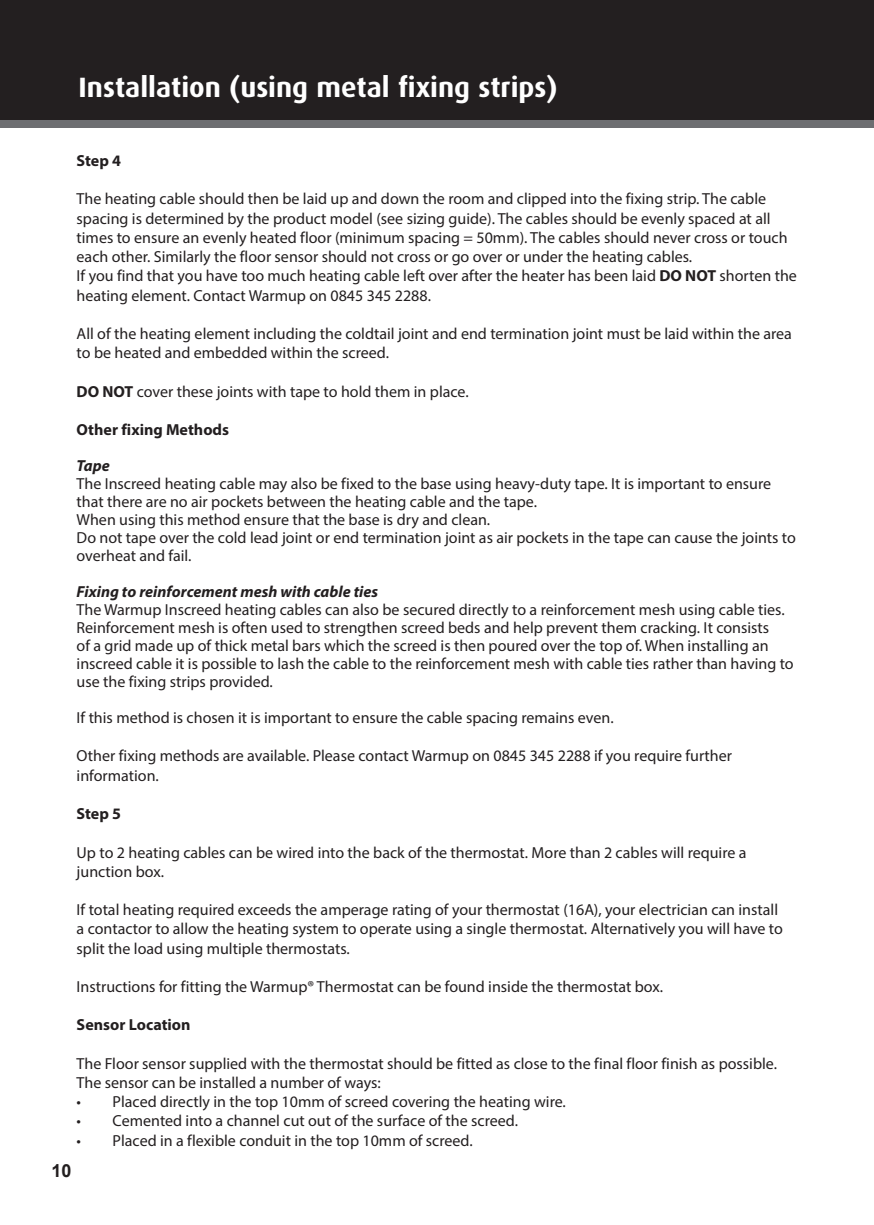
<style>
.page{position:relative;width:874px;height:1225px;background:#fff}
.page>*{position:absolute;margin:0;border:0;box-sizing:border-box;transform-origin:0 0}
.t1{font:700 28px "Dax";color:#fff}
.t2{font:700 18px "Arial";color:#231f20}
.t3{font:16px/19.2px "Myriad Pro";color:#231f20}
.t4{font:700 16px "Myriad Pro";color:#231f20}
.t5{font:italic 700 16px "Myriad Pro";color:#231f20}
.s1{font-weight:700}
</style>
<div class="page">
<div style="left:0;top:0;width:873px;height:128px;background:#6d6e71"></div>
<div style="left:0;top:0;width:873px;height:119px;background:#231f20"></div>
<h1 class="t1" style="left:79px;top:74px;width:480px">Installation (using metal fixing strips)</h1>
<p class="t4" style="left:77px;top:154px;width:46px">Step 4</p>
<p class="t3" style="left:77px;top:191px;width:721px">The heating cable should then be laid up and down the room and clipped into the fixing strip. The cable spacing is determined by the product model (see sizing guide). The cables should be evenly spaced at all times to ensure an evenly heated floor (minimum spacing = 50mm). The cables should never cross or touch each other. Similarly the floor sensor should not cross or go over or under the heating cables.<br>If you find that you have too much heating cable left over after the heater has been laid <span class="s1">DO NOT</span> shorten the heating element. Contact Warmup on 0845 345 2288.</p>
<p class="t3" style="left:77px;top:325px;width:716px">All of the heating element including the coldtail joint and end termination joint must be laid within the area to be heated and embedded within the screed.</p>
<p class="t3" style="left:77px;top:383px;width:393px"><span class="s1">DO NOT</span> cover these joints with tape to hold them in place.</p>
<p class="t4" style="left:77px;top:423px;width:154px">Other fixing Methods</p>
<p class="t5" style="left:77px;top:459px;width:35px">Tape</p>
<p class="t3" style="left:77px;top:476px;width:720px;line-height:18px">The Inscreed heating cable may also be fixed to the base using heavy-duty tape. It is important to ensure that there are no air pockets between the heating cable and the tape.<br>When using this method ensure that the base is dry and clean.<br>Do not tape over the cold lead joint or end termination joint as air pockets in the tape can cause the joints to overheat and fail.</p>
<p class="t5" style="left:77px;top:585px;width:303px">Fixing to reinforcement mesh with cable ties</p>
<p class="t3" style="left:77px;top:602px;width:718px;line-height:18px">The Warmup Inscreed heating cables can also be secured directly to a reinforcement mesh using cable ties.<br>Reinforcement mesh is often used to strengthen screed beds and help prevent them cracking. It consists<br>of a grid made up of thick metal bars which the screed is then poured over the top of. When installing an inscreed cable it is possible to lash the cable to the reinforcement mesh with cable ties rather than having to use the fixing strips provided.</p>
<p class="t3" style="left:77px;top:709px;width:538px">If this method is chosen it is important to ensure the cable spacing remains even.</p>
<p class="t3" style="left:77px;top:748px;width:656px">Other fixing methods are available. Please contact Warmup on 0845 345 2288 if you require further information.</p>
<p class="t4" style="left:77px;top:807px;width:46px">Step 5</p>
<p class="t3" style="left:77px;top:844px;width:671px">Up to 2 heating cables can be wired into the back of the thermostat. More than 2 cables will require a junction box.</p>
<p class="t3" style="left:77px;top:901px;width:707px">If total heating required exceeds the amperage rating of your thermostat (16A), your electrician can install a contactor to allow the heating system to operate using a single thermostat. Alternatively you will have to split the load using multiple thermostats.</p>
<p class="t3" style="left:77px;top:978px;width:587px">Instructions for fitting the Warmup® Thermostat can be found inside the thermostat box.</p>
<p class="t4" style="left:77px;top:1018px;width:115px">Sensor Location</p>
<p class="t3" style="left:77px;top:1055px;width:701px">The Floor sensor supplied with the thermostat should be fitted as close to the final floor finish as possible.<br>The sensor can be installed a number of ways:</p>
<p class="t3" style="left:77px;top:1093px;width:490px">• Placed directly in the top 10mm of screed covering the heating wire.</p>
<p class="t3" style="left:77px;top:1112px;width:443px">• Cemented into a channel cut out of the surface of the screed.</p>
<p class="t3" style="left:77px;top:1132px;width:397px">• Placed in a flexible conduit in the top 10mm of screed.</p>
<p class="t2" style="left:51px;top:1160px;width:22px">10</p>
</div>
